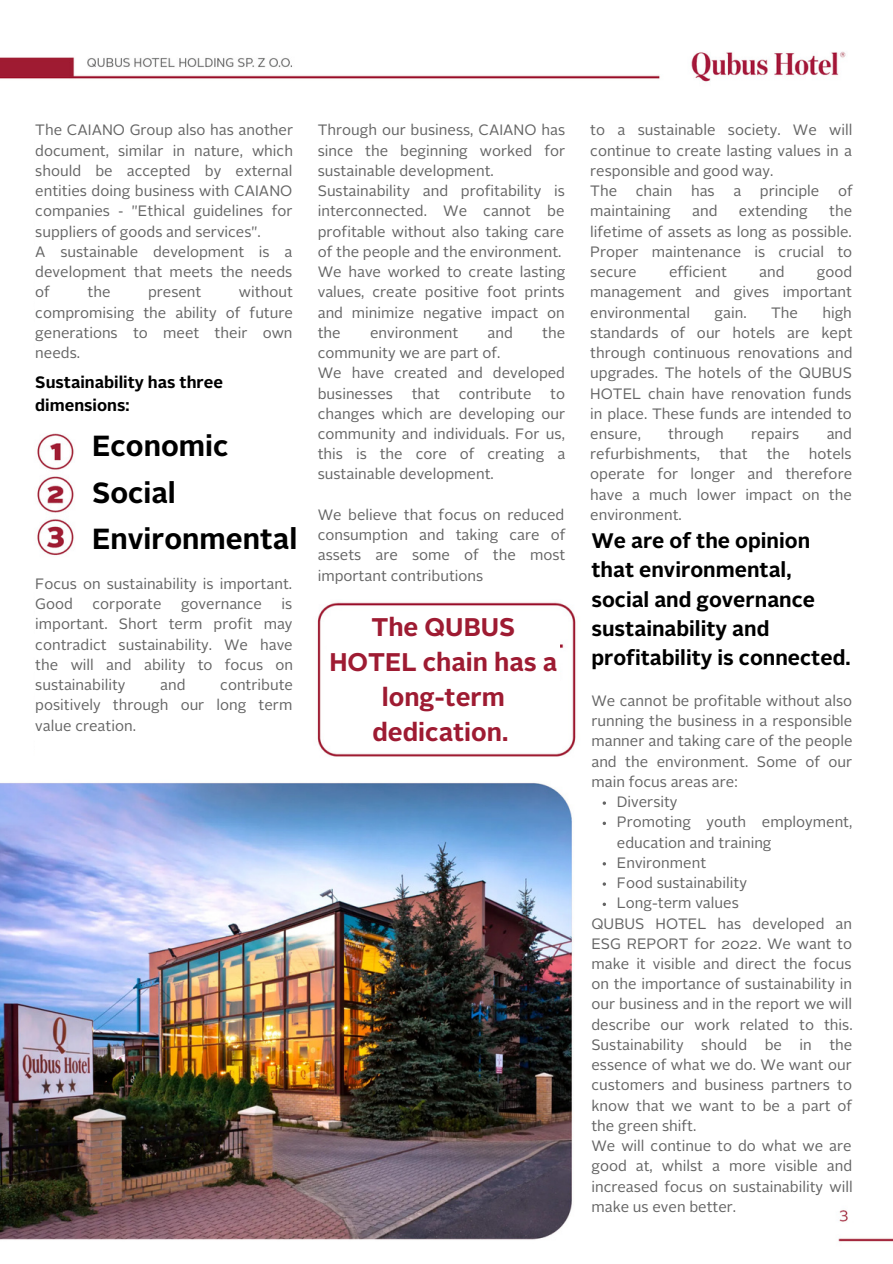
<style>
.page{position:relative;width:893px;height:1264px;background:#fff}
.page>*{position:absolute;margin:0;border:0;box-sizing:border-box;transform-origin:0 0}
.t1{font:700 29.1px "Alright Sans";color:#000}
.t2{font:700 25.5px/34.8px "Alright Sans";color:#9e1b32;text-align:center}
.t3{font:700 21px/29.2px "Alright Sans";color:#000}
.t4{font:700 16.5px/22.5px "Alright Sans";color:#000}
.t5{font:15px/20.2px "Alright Sans";color:#646464;text-align:justify}
.s1{font-family:"Noto Sans"}
</style>
<div class="page">
<img style="left:0;top:51px;width:892px;height:1191px">
<div style="left:35px;top:111px;width:840px;height:311px;background:#fff"></div>
<div style="left:89px;top:430px;width:211px;height:335px;background:#fff"></div>
<div style="left:35px;top:578px;width:211px;height:199px;background:#fff"></div>
<div style="left:304px;top:138px;width:284px;height:460px;background:#fff"></div>
<div style="left:327px;top:626px;width:232px;height:118px;background:#fff"></div>
<div style="left:588px;top:422px;width:287px;height:782px;background:#fff"></div>
<svg style="left:602px;top:821px;width:4px;height:4px"></svg>
<svg style="left:602px;top:902px;width:4px;height:4px"></svg>
<p class="t5" style="left:35px;top:121px;width:259px">The CAIANO Group also has another document, similar in nature, which should be accepted by external entities doing business with CAIANO companies <span class="s1">‑</span> "Ethical guidelines for suppliers of goods and services".</p>
<p class="t5" style="left:35px;top:243px;width:258px">A sustainable development is a development that meets the needs of</p>
<p class="t5" style="left:35px;top:283px;width:259px;text-indent:204px">without compromising the ability of future generations to meet their own needs.</p>
<p class="t4" style="left:35px;top:373px;width:189px">Sustainability has three dimensions:</p>
<p class="t1" style="left:92px;top:434px;width:138px">Economic</p>
<p class="t1" style="left:92px;top:480px;width:85px">Social</p>
<p class="t1" style="left:92px;top:526px;width:207px">Environmental</p>
<p class="t5" style="left:35px;top:575px;width:258px">Focus on sustainability is important.<br>Good</p>
<p class="t5" style="left:87px;top:283px;width:25px">the</p>
<p class="t5" style="left:148px;top:283px;width:55px">present</p>
<p class="t5" style="left:35px;top:595px;width:259px;text-indent:246px">is important. Short term profit may contradict sustainability. We have the will and ability to focus on sustainability</p>
<p class="t5" style="left:92px;top:595px;width:70px">corporate</p>
<p class="t5" style="left:181px;top:595px;width:83px">governance</p>
<p class="t5" style="left:35px;top:676px;width:259px;text-indent:185px">contribute positively through our long term value creation.</p>
<p class="t5" style="left:160px;top:676px;width:27px">and</p>
<p class="t5" style="left:318px;top:121px;width:249px">Through our business, CAIANO has since the beginning worked for sustainable development.</p>
<p class="t5" style="left:318px;top:182px;width:248px">Sustainability and profitability is interconnected. We cannot be profitable without also taking care of the people and the environment.</p>
<p class="t5" style="left:318px;top:263px;width:249px">We have worked to create lasting values, create positive foot prints and minimize negative impact on the</p>
<p class="t5" style="left:370px;top:324px;width:90px">environment</p>
<p class="t5" style="left:487px;top:324px;width:27px">and</p>
<p class="t5" style="left:542px;top:324px;width:25px">the</p>
<p class="t5" style="left:318px;top:344px;width:184px">community we are part of.</p>
<p class="t5" style="left:318px;top:364px;width:249px">We have created and developed businesses</p>
<p class="t5" style="left:411px;top:384px;width:30px">that</p>
<p class="t5" style="left:459px;top:384px;width:74px">contribute</p>
<p class="t5" style="left:318px;top:384px;width:249px;text-indent:232px">to changes which are developing our community and individuals. For us, this is the core of creating a sustainable development.</p>
<p class="t5" style="left:318px;top:506px;width:249px">We believe that focus on reduced consumption and taking care of assets are some of the most important contributions</p>
<p class="t2" style="left:329px;top:612px;width:229px">The QUBUS<br>HOTEL chain has a long-term dedication.</p>
<p class="t5" style="left:590px;top:121px;width:263px">to a sustainable society. We will continue to create lasting values in a responsible and good way.</p>
<p class="t5" style="left:590px;top:182px;width:264px">The chain has a principle of maintaining</p>
<p class="t5" style="left:590px;top:202px;width:263px;text-indent:239px">the lifetime of assets as long as possible.<br>Proper maintenance is crucial to secure</p>
<p class="t5" style="left:692px;top:202px;width:27px">and</p>
<p class="t5" style="left:738px;top:202px;width:70px">extending</p>
<p class="t5" style="left:669px;top:263px;width:59px">efficient</p>
<p class="t5" style="left:759px;top:263px;width:27px">and</p>
<p class="t5" style="left:590px;top:263px;width:263px;text-indent:226px">good management and gives important environmental</p>
<p class="t5" style="left:590px;top:303px;width:264px;text-indent:232px">high standards of our hotels are kept through continuous renovations and upgrades. The hotels of the QUBUS HOTEL chain have renovation funds in place. These funds are intended to ensure,</p>
<p class="t5" style="left:714px;top:303px;width:34px">gain.</p>
<p class="t5" style="left:771px;top:303px;width:28px">The</p>
<p class="t5" style="left:668px;top:425px;width:57px">through</p>
<p class="t5" style="left:751px;top:425px;width:50px">repairs</p>
<p class="t5" style="left:826px;top:425px;width:27px">and</p>
<p class="t5" style="left:590px;top:445px;width:111px">refurbishments,</p>
<p class="t5" style="left:719px;top:445px;width:30px">that</p>
<p class="t5" style="left:766px;top:445px;width:25px">the</p>
<p class="t5" style="left:590px;top:445px;width:263px;text-indent:219px">hotels operate for longer and therefore have a much lower impact on the environment.</p>
<p class="t3" style="left:591px;top:528px;width:261px">We are of the opinion that environmental, social and governance sustainability and profitability is connected.</p>
<p class="t5" style="left:591px;top:691px;width:263px">We cannot be profitable without also running the business in a responsible manner and taking care of the people and the environment. Some of our main focus areas are:</p>
<p class="t5" style="left:616px;top:793px;width:62px">Diversity</p>
<p class="t5" style="left:616px;top:813px;width:237px">Promoting youth employment, education and training</p>
<p class="t5" style="left:616px;top:853px;width:91px">Environment</p>
<p class="t5" style="left:616px;top:874px;width:131px">Food sustainability</p>
<p class="t5" style="left:616px;top:894px;width:123px">Long-term values</p>
<p class="t5" style="left:591px;top:914px;width:263px">QUBUS HOTEL has developed an ESG REPORT for 2022. We want to make it visible and direct the focus on the importance of sustainability in our business and in the report we will describe our work related to this.<br>Sustainability should be in the essence of what we do. We want our customers and business partners to know that we want to be a part of the green shift.</p>
<p class="t5" style="left:591px;top:1137px;width:263px">We will continue to do what we are good at, whilst a more visible and increased focus on sustainability will make us even better.</p>
</div>
